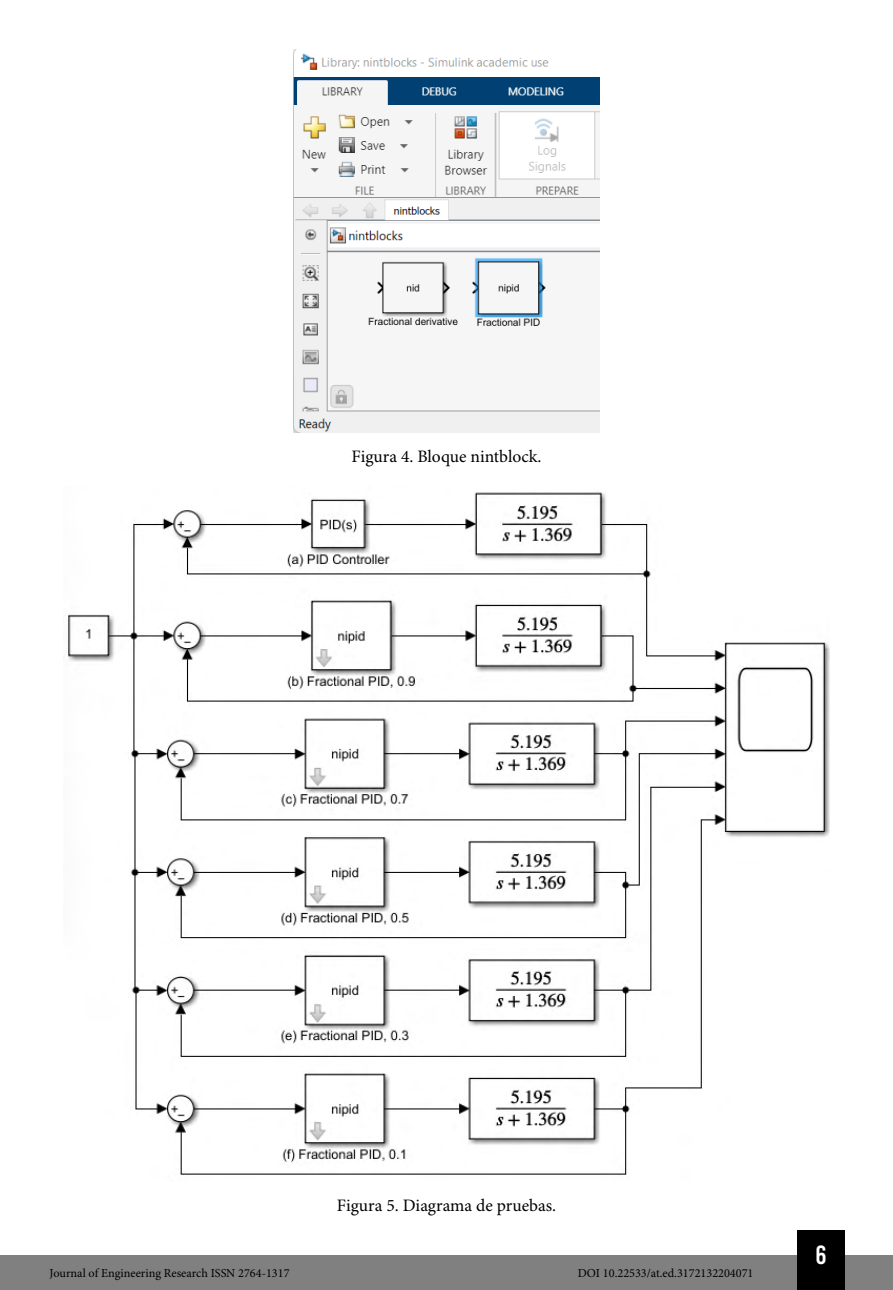
<style>
.page{position:relative;width:893px;height:1290px;background:#fff}
.page>*{position:absolute;margin:0;border:0;box-sizing:border-box;transform-origin:0 0}
.t1{font:26.25px "Bebas Kai";color:#fff}
.t2{font:17.5px "Minion Pro";color:#000}
.t3{font:12.25px "Minion Pro";color:#000}
</style>
<div class="page">
<div style="left:0;top:1255px;width:893px;height:35px;background:#808080"></div>
<div style="left:797px;top:1230px;width:48px;height:60px;background:#000"></div>
<img style="left:294px;top:50px;width:305px;height:383px">
<img style="left:68px;top:492px;width:762px;height:683px">
<h2 class="t2" style="left:351px;top:446px;width:192px">Figura 4. Bloque nintblock.</h2>
<h2 class="t2" style="left:337px;top:1195px;width:221px">Figura 5. Diagrama de pruebas.</h2>
<p class="t3" style="left:50px;top:1266px;width:241px">Journal of Engineering Research ISSN 2764-1317</p>
<p class="t3" style="left:578px;top:1266px;width:177px">DOI 10.22533/at.ed.3172132204071</p>
<h1 class="t1" style="left:815px;top:1241px;width:13px">6</h1>
</div>
